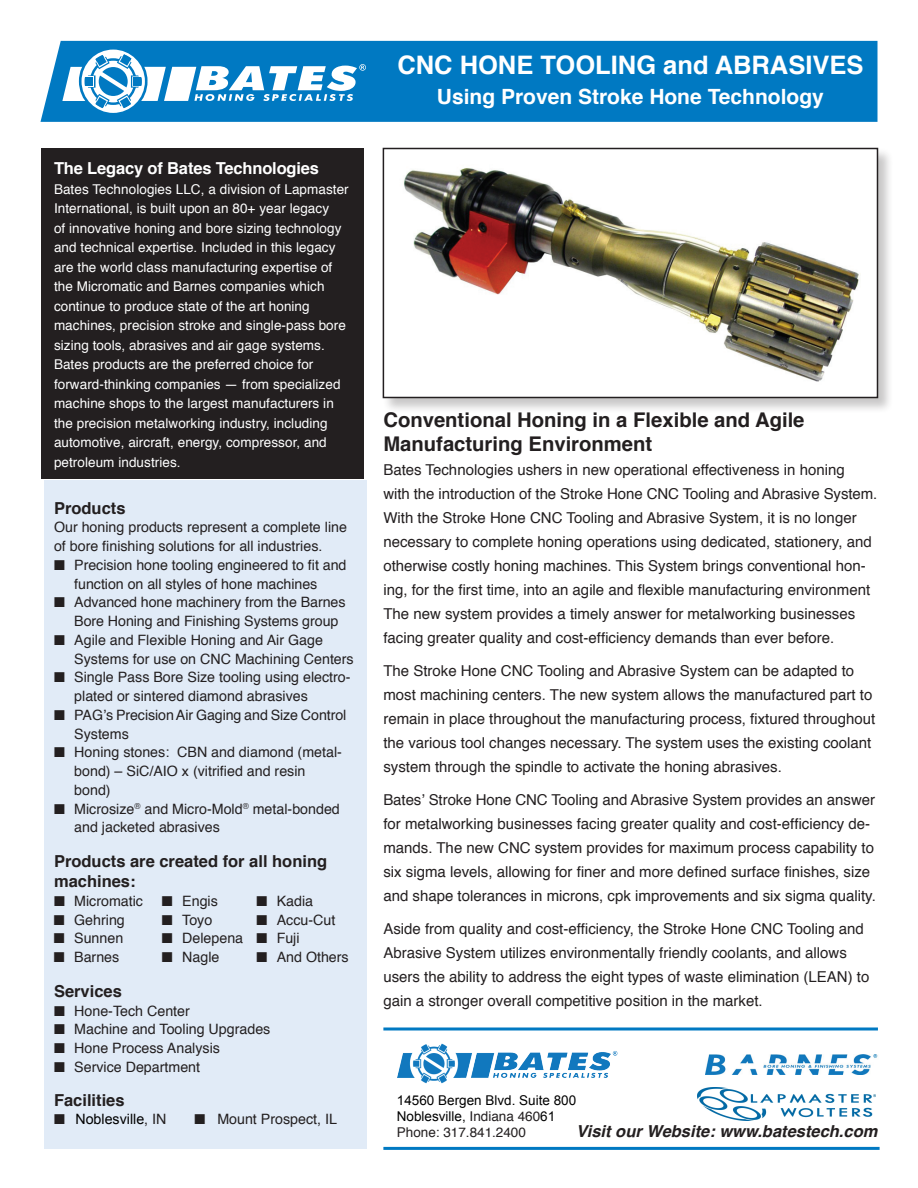
<style>
.page{position:relative;width:918px;height:1188px;background:#fff}
.page>*{position:absolute;margin:0;border:0;box-sizing:border-box;transform-origin:0 0}
.t1{font:700 25.5px "Helvetica";color:#fff}
.t2{font:700 21px "Helvetica";color:#fff}
.t3{font:700 20.25px/24.3px "Helvetica";color:#231f20}
.t4{font:700 16.5px/19.8px "Helvetica";color:#231f20}
.t5{font:italic 700 16.5px "Helvetica";color:#231f20}
.t6{font:700 16.5px "Helvetica";letter-spacing:-.01em;color:#fff}
.t7{font:15px/24px "Helvetica";color:#231f20}
.t8{font:14.25px/18.8px "Helvetica";color:#231f20}
.t9{font:14.25px "Arial";color:#000}
.t10{font:13.5px/19.5px "Helvetica";letter-spacing:.005em;color:#fff}
.t11{font:13.5px/16.2px "Arial";color:#000}
.t12{font:13.5px "Helvetica";color:#231f20}
.s1{color:#231f20}
.s2{font-family:"Helvetica";color:#231f20}
</style>
<div class="page">
<div style="left:382px;top:147px;width:512px;height:267px;background:#231f20;opacity:.25"></div>
<div style="left:383px;top:148px;width:494px;height:250px;background:#fff"></div>
<div style="left:383px;top:148px;width:495px;height:250px;border:2px solid #231f20"></div>
<hr style="left:383px;top:1147px;width:497px;height:3px;background:#0079c2">
<div style="left:41px;top:148px;width:322px;height:331px;background:#231f20"></div>
<div style="left:45px;top:480px;width:322px;height:669px;background:#e1ebf7"></div>
<hr style="left:383px;top:1028px;width:495px;height:2px;background:#0079c2">
<img style="left:706px;top:1054px;width:172px;height:21px">
<img style="left:397px;top:1043px;width:221px;height:41px">
<div style="left:40px;top:41px;width:838px;height:81px;background:#0079c2"></div>
<svg style="left:80px;top:48px;width:66px;height:66px"></svg>
<div style="left:79px;top:47px;width:69px;height:69px;border:3px solid #0079c2;border-radius:50%"></div>
<svg style="left:62px;top:54px;width:304px;height:54px"></svg>
<img style="left:403px;top:168px;width:456px;height:214px">
<img style="left:697px;top:1087px;width:179px;height:33px">
<p class="t6" style="left:54px;top:155px;width:267px">The Legacy of Bates Technologies</p>
<p class="t10" style="left:54px;top:180px;width:296px">Bates Technologies LLC, a division of Lapmaster International, is built upon an 80+ year legacy<br>of innovative honing and bore sizing technology and technical expertise. Included in this legacy are the world class manufacturing expertise of the Micromatic and Barnes companies which continue to produce state of the art honing machines, precision stroke and single-pass bore sizing tools, abrasives and air gage systems.<br>Bates products are the preferred choice for forward-thinking companies — from specialized machine shops to the largest manufacturers in the precision metalworking industry, including automotive, aircraft, energy, compressor, and petroleum industries.</p>
<p class="t4" style="left:54px;top:498px;width:73px">Products</p>
<p class="t8" style="left:54px;top:518px;width:295px">Our honing products represent a complete line of bore finishing solutions for all industries.</p>
<p class="t8" style="left:74px;top:556px;width:274px;text-indent:-20px">■ Precision hone tooling engineered to fit and function on all styles of hone machines</p>
<p class="t8" style="left:74px;top:593px;width:273px;text-indent:-20px">■ Advanced hone machinery from the Barnes<br>Bore Honing and Finishing Systems group</p>
<p class="t8" style="left:74px;top:631px;width:281px;text-indent:-20px">■ Agile and Flexible Honing and Air Gage<br>Systems for use on CNC Machining Centers</p>
<p class="t8" style="left:74px;top:669px;width:278px;text-indent:-20px">■ Single Pass Bore Size tooling using electro&shy;plated or sintered diamond abrasives</p>
<p class="t8" style="left:74px;top:706px;width:274px;text-indent:-20px">■ PAG’s Precision Air Gaging and Size Control<br>Systems</p>
<p class="t8" style="left:74px;top:744px;width:269px;text-indent:-20px">■ Honing stones: CBN and diamond (metal&shy;bond) – SiC/AIO x (vitrified and resin bond)</p>
<p class="t8" style="left:74px;top:800px;width:267px;text-indent:-20px">■ Microsize<sup>®</sup> and Micro-Mold<sup>®</sup> metal-bonded and jacketed abrasives</p>
<p class="t4" style="left:54px;top:852px;width:275px">Products are created for all honing machines:</p>
<p class="t8" style="left:54px;top:892px;width:91px">■ Micromatic</p>
<p class="t8" style="left:162px;top:892px;width:57px">■ Engis</p>
<p class="t8" style="left:256px;top:892px;width:58px">■ Kadia</p>
<p class="t8" style="left:54px;top:911px;width:72px">■ Gehring</p>
<p class="t8" style="left:162px;top:911px;width:52px">■ Toyo</p>
<p class="t8" style="left:256px;top:911px;width:80px">■ Accu-Cut</p>
<p class="t8" style="left:54px;top:929px;width:71px">■ Sunnen</p>
<p class="t8" style="left:162px;top:929px;width:139px">■ Delepena ■ Fuji</p>
<p class="t8" style="left:54px;top:948px;width:67px">■ Barnes</p>
<p class="t8" style="left:162px;top:948px;width:59px">■ Nagle</p>
<p class="t8" style="left:256px;top:948px;width:94px">■ And Others</p>
<p class="t4" style="left:54px;top:981px;width:69px">Services</p>
<p class="t8" style="left:54px;top:1002px;width:137px">■ Hone-Tech Center</p>
<p class="t8" style="left:54px;top:1020px;width:218px">■ Machine and Tooling Upgrades</p>
<p class="t8" style="left:54px;top:1039px;width:167px">■ Hone Process Analysis</p>
<p class="t8" style="left:54px;top:1058px;width:148px">■ Service Department</p>
<p class="t4" style="left:54px;top:1090px;width:72px">Facilities</p>
<p class="t9" style="left:54px;top:1110px;width:114px"><span class="s1">■</span> Noblesville<span class="s2">, IN</span></p>
<p class="t8" style="left:195px;top:1110px;width:144px">■ Mount Prospect, IL</p>
<h1 class="t1" style="left:397px;top:45px;width:468px">CNC HONE TOOLING and ABRASIVES</h1>
<h2 class="t2" style="left:437px;top:80px;width:389px">Using Proven Stroke Hone Technology</h2>
<h3 class="t3" style="left:383px;top:408px;width:423px">Conventional Honing in a Flexible and Agile<br>Manufacturing Environment</h3>
<p class="t7" style="left:383px;top:458px;width:496px">Bates Technologies ushers in new operational effectiveness in honing<br>with the introduction of the Stroke Hone CNC Tooling and Abrasive System.<br>With the Stroke Hone CNC Tooling and Abrasive System, it is no longer necessary to complete honing operations using dedicated, stationery, and otherwise costly honing machines. This System brings conventional hon&shy;ing, for the first time, into an agile and flexible manufacturing environment The new system provides a timely answer for metalworking businesses facing greater quality and cost-efficiency demands than ever before.</p>
<p class="t7" style="left:383px;top:659px;width:493px">The Stroke Hone CNC Tooling and Abrasive System can be adapted to most machining centers. The new system allows the manufactured part to remain in place throughout the manufacturing process, fixtured throughout the various tool changes necessary. The system uses the existing coolant system through the spindle to activate the honing abrasives.</p>
<p class="t7" style="left:383px;top:788px;width:494px">Bates’ Stroke Hone CNC Tooling and Abrasive System provides an answer for metalworking businesses facing greater quality and cost-efficiency de&shy;mands. The new CNC system provides for maximum process capability to six sigma levels, allowing for finer and more defined surface finishes, size and shape tolerances in microns, cpk improvements and six sigma quality.</p>
<p class="t7" style="left:383px;top:917px;width:488px">Aside from quality and cost-efficiency, the Stroke Hone CNC Tooling and Abrasive System utilizes environmentally friendly coolants, and allows users the ability to address the eight types of waste elimination (LEAN) to gain a stronger overall competitive position in the market.</p>
<p class="t11" style="left:397px;top:1092px;width:181px">14560 Bergen Blvd. Suite 800<br>Noblesville, <span class="s2">Indiana 460</span>61</p>
<p class="t12" style="left:397px;top:1122px;width:131px">Phone: 317.841.2400</p>
<p class="t5" style="left:576px;top:1117px;width:303px">Visit our Website: www.batestech.com</p>
</div>
